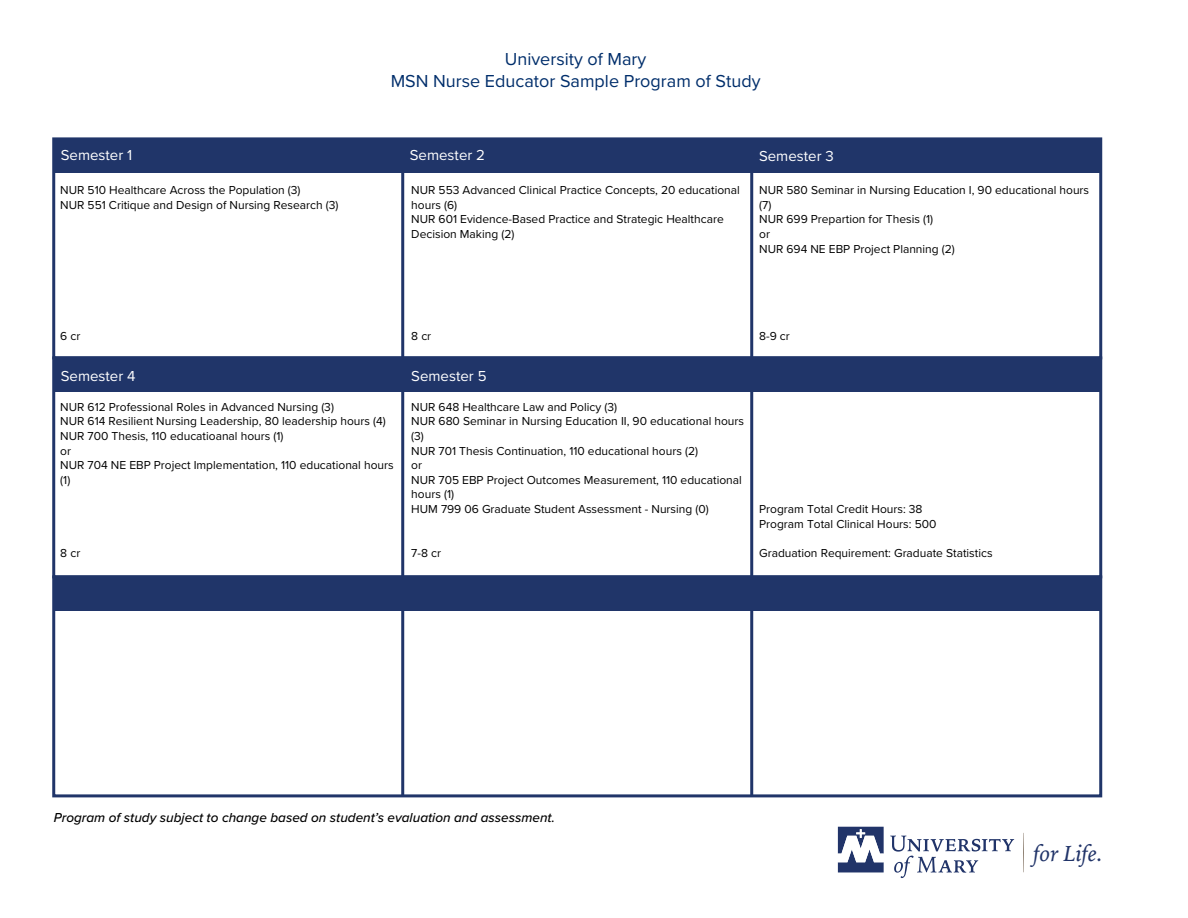
<style>
.page{position:relative;width:1188px;height:918px;background:#fff}
.page>*{position:absolute;margin:0;border:0;box-sizing:border-box;transform-origin:0 0}
.t1{font:italic 22.8px "Iowan Old Style";letter-spacing:-.02em;color:#213469}
.t2{font:18px/21.9px "Proxima Nova";color:#002e6b;text-align:center}
.t3{font:15px "Proxima Nova";color:#fff}
.t4{font:italic 500 13.5px "Proxima Nova";color:#000}
.t5{font:12px/14.5px "Proxima Nova";color:#000}
</style>
<div class="page">
<div style="left:52px;top:137px;width:1050px;height:222px;border:3px solid #203569"></div>
<div style="left:52px;top:356px;width:1050px;height:222px;border:3px solid #203569"></div>
<div style="left:52px;top:575px;width:1050px;height:222px;border:3px solid #203569"></div>
<div style="left:54px;top:139px;width:1047px;height:33px;background:#203569"></div>
<div style="left:54px;top:358px;width:1047px;height:33px;background:#203569"></div>
<div style="left:54px;top:577px;width:1047px;height:33px;background:#203569"></div>
<hr style="left:401px;top:139px;width:3px;height:657px;background:#203569">
<hr style="left:750px;top:139px;width:3px;height:657px;background:#203569">
<svg style="left:1023px;top:833px;width:1px;height:39px"></svg>
<svg style="left:890px;top:836px;width:124px;height:42px"></svg>
<svg style="left:838px;top:827px;width:46px;height:45px"></svg>
<h2 class="t2" style="left:391px;top:47px;width:371px">University of Mary<br>MSN Nurse Educator Sample Program of Study</h2>
<p class="t3" style="left:61px;top:144px;width:73px">Semester 1</p>
<p class="t3" style="left:410px;top:144px;width:77px">Semester 2</p>
<p class="t3" style="left:759px;top:145px;width:76px">Semester 3</p>
<p class="t5" style="left:60px;top:182px;width:280px">NUR 510 Healthcare Across the Population (3)<br>NUR 551 Critique and Design of Nursing Research (3)</p>
<p class="t5" style="left:411px;top:182px;width:330px">NUR 553 Advanced Clinical Practice Concepts, 20 educational hours (6)<br>NUR 601 Evidence-Based Practice and Strategic Healthcare Decision Making (2)</p>
<p class="t5" style="left:759px;top:182px;width:331px">NUR 580 Seminar in Nursing Education I, 90 educational hours (7)<br>NUR 699 Prepartion for Thesis (1)<br>or<br>NUR 694 NE EBP Project Planning (2)</p>
<p class="t5" style="left:60px;top:329px;width:22px">6 cr</p>
<p class="t5" style="left:411px;top:329px;width:21px">8 cr</p>
<p class="t3" style="left:61px;top:365px;width:76px">Semester 4</p>
<p class="t3" style="left:411px;top:365px;width:77px">Semester 5</p>
<p class="t5" style="left:60px;top:399px;width:335px">NUR 612 Professional Roles in Advanced Nursing (3)<br>NUR 614 Resilient Nursing Leadership, 80 leadership hours (4)<br>NUR 700 Thesis, 110 educatioanal hours (1)<br>or<br>NUR 704 NE EBP Project Implementation, 110 educational hours (1)</p>
<p class="t5" style="left:60px;top:545px;width:21px">8 cr</p>
<p class="t5" style="left:411px;top:399px;width:334px">NUR 648 Healthcare Law and Policy (3)<br>NUR 680 Seminar in Nursing Education II, 90 educational hours (3)<br>NUR 701 Thesis Continuation, 110 educational hours (2)<br>or<br>NUR 705 EBP Project Outcomes Measurement, 110 educational hours (1)<br>HUM 799 06 Graduate Student Assessment - Nursing (0)</p>
<p class="t5" style="left:411px;top:545px;width:31px">7-8 cr</p>
<p class="t5" style="left:759px;top:329px;width:32px">8-9 cr</p>
<p class="t5" style="left:759px;top:501px;width:179px">Program Total Credit Hours: 38<br>Program Total Clinical Hours: 500</p>
<p class="t5" style="left:759px;top:545px;width:235px">Graduation Requirement: Graduate Statistics</p>
<p class="t4" style="left:54px;top:808px;width:503px">Program of study subject to change based on student’s evaluation and assessment.</p>
<h1 class="t1" style="left:1033px;top:834px;width:71px">for Life.</h1>
</div>
